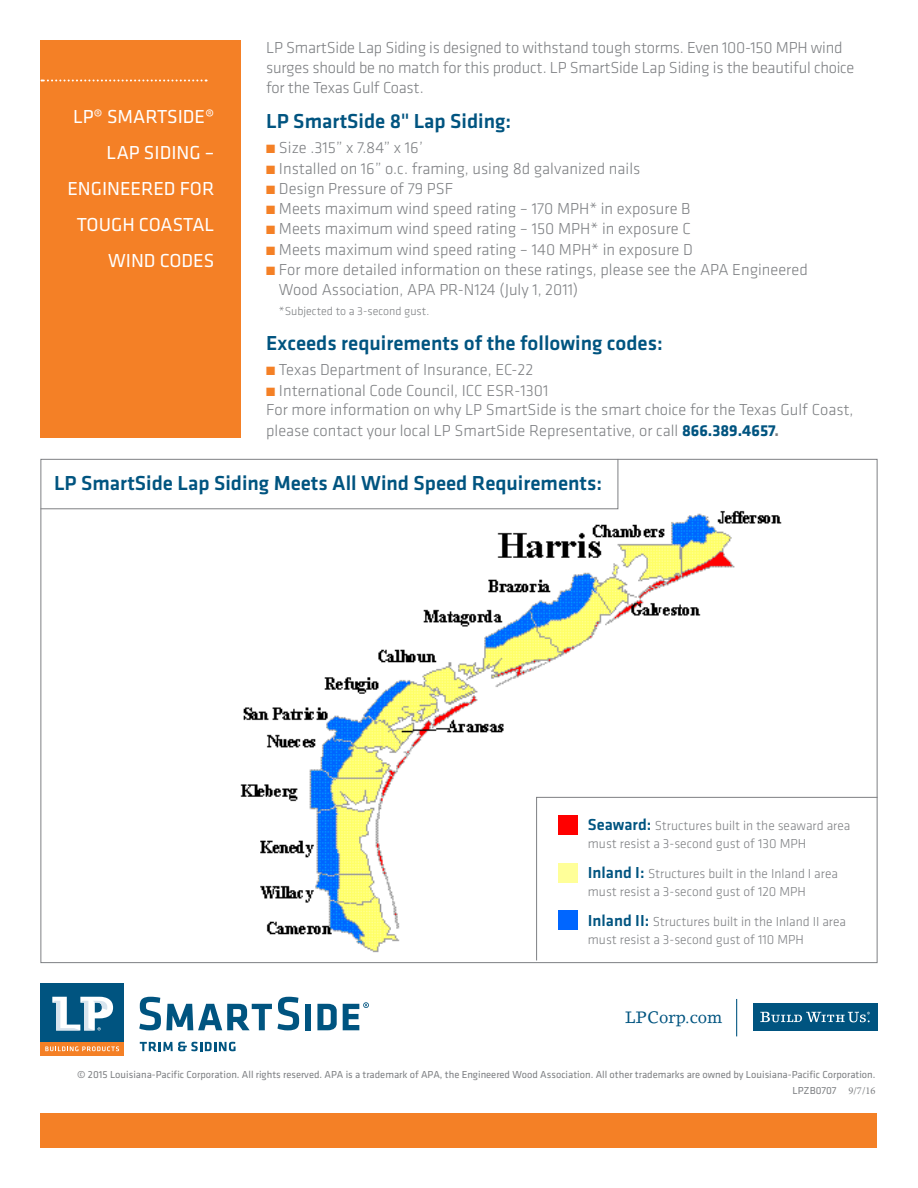
<style>
.page{position:relative;width:918px;height:1188px;background:#fff}
.page>*{position:absolute;margin:0;border:0;box-sizing:border-box;transform-origin:0 0}
.Subs{font:500 21px "Klavika";color:#005480}
.Subs-2{font:19.5px/36px "Klavika";color:#fff;text-align:right}
.Text{font:300 16.5px/20.2px "Klavika";color:#7e8083}
.t1{font:16.35px "Lino Letter Std";color:#005480}
.Text-2{font:300 13.5px/18px "Klavika";color:#7e8083}
.Text-3{font:300 12px "Klavika";color:#7e8083}
.t2{font:10.5px/15.8px "Klavika";color:#7e8083;text-align:right}
.s1{color:#f48026}
.s2{font-weight:700;color:#005480}
.s3{font-weight:700}
.s4{font-weight:500;font-size:16.5px;color:#005480}
.s5{font-family:"Minion Pro"}
</style>
<div class="page">
<img style="left:240px;top:510px;width:544px;height:443px">
<div style="left:40px;top:1042px;width:84px;height:14px;background:#f48026"></div>
<svg style="left:45px;top:1046px;width:74px;height:5px"></svg>
<div style="left:41px;top:984px;width:83px;height:58px;background:#005480"></div>
<svg style="left:52px;top:997px;width:61px;height:33px"></svg>
<svg style="left:139px;top:997px;width:160px;height:33px"></svg>
<div style="left:305px;top:1004px;width:6px;height:26px;background:#005480"></div>
<svg style="left:317px;top:1004px;width:20px;height:26px"></svg>
<svg style="left:343px;top:1002px;width:26px;height:28px"></svg>
<svg style="left:140px;top:1042px;width:96px;height:9px"></svg>
<div style="left:40px;top:1113px;width:838px;height:35px;background:#f48026"></div>
<div style="left:753px;top:1003px;width:125px;height:28px;background:#005480"></div>
<svg style="left:760px;top:1012px;width:110px;height:10px"></svg>
<hr style="left:736px;top:999px;width:1px;height:37px;background:#005480">
<div style="left:40px;top:40px;width:201px;height:398px;background:#f48026"></div>
<svg style="left:42px;top:79px;width:165px;height:3px"></svg>
<svg style="left:536px;top:797px;width:342px;height:164px"></svg>
<svg style="left:40px;top:458px;width:579px;height:52px"></svg>
<p class="Subs-2" style="left:67px;top:98px;width:148px">LP® SMARTSIDE®<br>LAP SIDING –<br>ENGINEERED FOR<br>TOUGH COASTAL<br>WIND CODES</p>
<p class="Text" style="left:266px;top:37px;width:590px">LP SmartSide Lap Siding is designed to withstand tough storms. Even 100-150 MPH wind surges should be no match for this product. LP SmartSide Lap Siding is the beautiful choice for the Texas Gulf Coast.</p>
<p class="Subs" style="left:266px;top:106px;width:247px">LP SmartSide 8" Lap Siding:</p>
<p class="Text" style="left:266px;top:138px;width:158px"><span class="s1">■</span> Size .315” x 7.84” x 16’</p>
<p class="Text" style="left:266px;top:158px;width:376px"><span class="s1">■</span> Installed on 16” o.c. framing, using 8d galvanized nails</p>
<p class="Text" style="left:266px;top:178px;width:189px"><span class="s1">■</span> Design Pressure of 79 PSF</p>
<p class="Text" style="left:266px;top:198px;width:426px"><span class="s1">■</span> Meets maximum wind speed rating – 170 MPH* in exposure B</p>
<p class="Text" style="left:266px;top:219px;width:426px"><span class="s1">■</span> Meets maximum wind speed rating – 150 MPH* in exposure C</p>
<p class="Text" style="left:266px;top:239px;width:428px"><span class="s1">■</span> Meets maximum wind speed rating – 140 MPH* in exposure D</p>
<p class="Text" style="left:279px;top:259px;width:530px;text-indent:-13px"><span class="s1">■</span> For more detailed information on these ratings, please see the APA Engineered<br>Wood Association, APA PR-N124 (July 1, 2011)</p>
<p class="Text-3" style="left:279px;top:304px;width:152px">*Subjected to a 3-second gust.</p>
<p class="Subs" style="left:266px;top:328px;width:398px">Exceeds requirements of the following codes:</p>
<p class="Text" style="left:266px;top:359px;width:269px"><span class="s1">■</span> Texas Department of Insurance, EC-22</p>
<p class="Text" style="left:266px;top:380px;width:589px"><span class="s1">■</span> International Code Council, ICC ESR-1301<br>For more information on why LP SmartSide is the smart choice for the Texas Gulf Coast, please contact your local LP SmartSide Representative, or call <span class="s2">866.389.4657</span><span class="s3">.</span></p>
<p class="Subs" style="left:54px;top:469px;width:550px">LP SmartSide Lap Siding Meets All Wind Speed Requirements:</p>
<p class="Text-2" style="left:588px;top:817px;width:264px"><span class="s4">Seaward:</span> Structures built in the seaward area must resist a 3-second gust of 130 MPH</p>
<p class="Text-2" style="left:588px;top:864px;width:252px"><span class="s4">Inland I:</span> Structures built in the Inland I area must resist a 3-second gust of 120 MPH</p>
<p class="Text-2" style="left:588px;top:912px;width:260px"><span class="s4">Inland II:</span> Structures built in the Inland II area must resist a 3-second gust of 110 MPH</p>
<p class="t1" style="left:625px;top:1007px;width:99px">LPCorp.com</p>
<p class="t2" style="left:77px;top:1066px;width:800px">© 2015 Louisiana-Pacific Corporation. All rights reserved. APA is a trademark of APA, the Engineered Wood Association. All other trademarks are owned by Louisiana-Pacific Corporation.<br>LPZB0707 <span class="s5">9/7/16</span></p>
</div>
